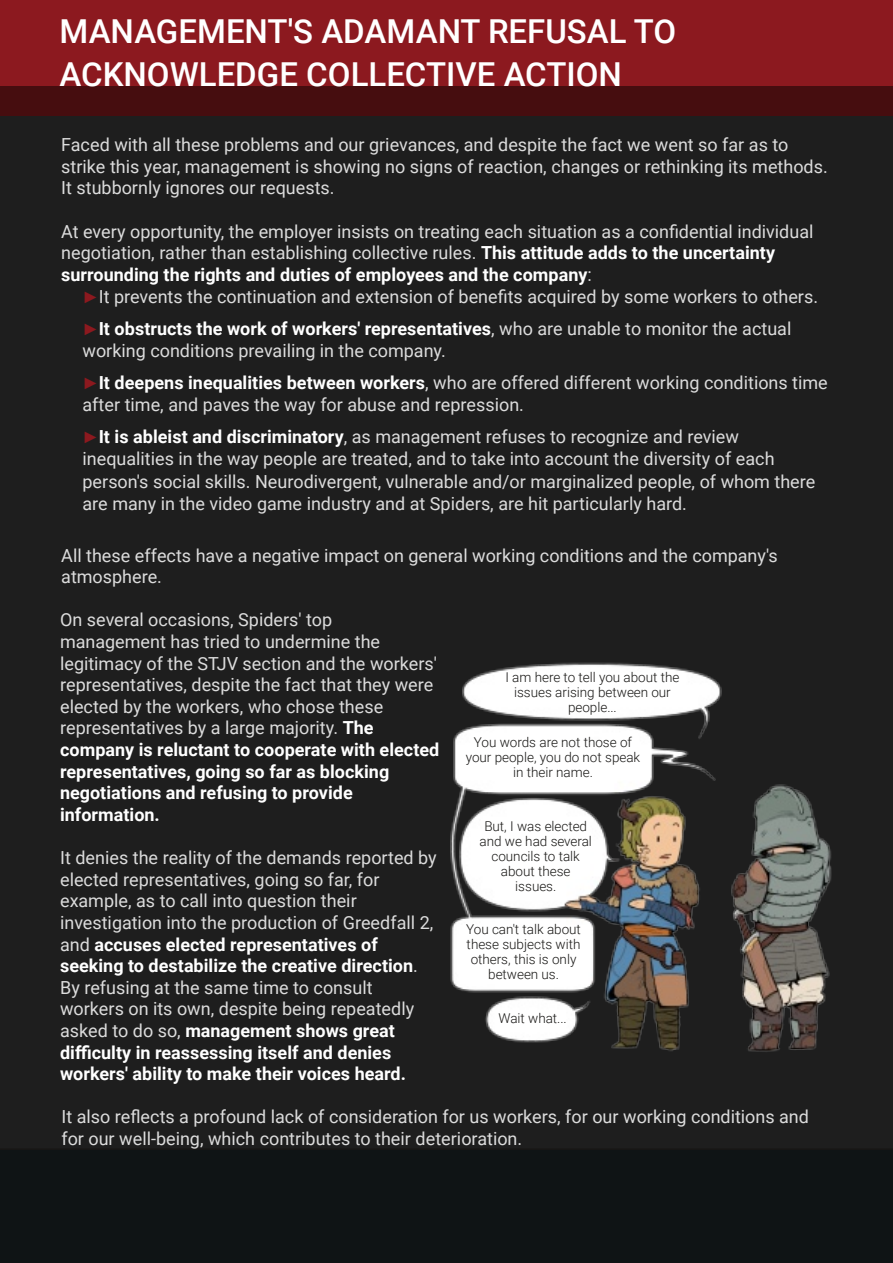
<style>
.page{position:relative;width:893px;height:1263px;background:#fff}
.page>*{position:absolute;margin:0;border:0;box-sizing:border-box;transform-origin:0 0}
.t1{font:500 33px/43.2px "Roboto";color:#fff}
.t2{font:18px/21.6px "Roboto";color:#dcdcdc}
.t3{font:300 13.5px/15px "Roboto";letter-spacing:-.005em;color:#181715;text-align:center}
.s1{font-weight:700;color:#fff}
.s2{font-family:"Arial";font-weight:700;font-size:16.5px;color:#8c191f}
</style>
<div class="page">
<div style="left:0;top:116px;width:893px;height:1032px;background:#1e1e1e"></div>
<div style="left:0;top:0;width:893px;height:116px;background:#8c191f"></div>
<div style="left:0;top:1148px;width:893px;height:115px;background:#0f1415"></div>
<div style="left:0;top:87px;width:893px;height:29px;background:#460d0f"></div>
<img style="left:447px;top:660px;width:399px;height:399px">
<h1 class="t1" style="left:59px;top:10px;width:618px">MANAGEMENT'S ADAMANT REFUSAL TO<br>ACKNOWLEDGE COLLECTIVE ACTION</h1>
<p class="t2" style="left:61px;top:134px;width:768px">Faced with all these problems and our grievances, and despite the fact we went so far as to strike this year, management is showing no signs of reaction, changes or rethinking its methods.<br>It stubbornly ignores our requests.</p>
<p class="t2" style="left:61px;top:221px;width:754px">At every opportunity, the employer insists on treating each situation as a confidential individual negotiation, rather than establishing collective rules. <span class="s1">This attitude adds to the uncertainty surrounding the rights and duties of employees and the company</span>:</p>
<p class="t2" style="left:82px;top:281px;width:737px;line-height:31.5px"><span class="s2">►</span>It prevents the continuation and extension of benefits acquired by some workers to others. <span class="s2">►</span><span class="s1">It obstructs the work of workers' representatives</span>, who are unable to monitor the actual</p>
<p class="t2" style="left:82px;top:335px;width:747px;line-height:31.5px">working conditions prevailing in the company.<br><span class="s2">►</span><span class="s1">It deepens inequalities between workers</span>, who are offered different working conditions time</p>
<p class="t2" style="left:82px;top:389px;width:658px;line-height:31.5px">after time, and paves the way for abuse and repression.<br><span class="s2">►</span><span class="s1">It is ableist and discriminatory</span>, as management refuses to recognize and review</p>
<p class="t2" style="left:83px;top:448px;width:734px;line-height:22.5px">inequalities in the way people are treated, and to take into account the diversity of each person's social skills. Neurodivergent, vulnerable and/or marginalized people, of whom there are many in the video game industry and at Spiders, are hit particularly hard.</p>
<p class="t2" style="left:61px;top:545px;width:718px">All these effects have a negative impact on general working conditions and the company's atmosphere.</p>
<p class="t2" style="left:60px;top:609px;width:381px">On several occasions, Spiders' top management has tried to undermine the legitimacy of the STJV section and the workers' representatives, despite the fact that they were elected by the workers, who chose these representatives by a large majority. <span class="s1">The company is reluctant to cooperate with elected representatives, going so far as blocking negotiations and refusing to provide information.</span></p>
<p class="t2" style="left:60px;top:847px;width:378px">It denies the reality of the demands reported by elected representatives, going so far, for example, as to call into question their investigation into the production of Greedfall 2, and <span class="s1">accuses elected representatives of seeking to destabilize the creative direction</span>.<br>By refusing at the same time to consult workers on its own, despite being repeatedly asked to do so, <span class="s1">management shows great difficulty in reassessing itself and denies workers' ability to make their voices heard.</span></p>
<p class="t2" style="left:61px;top:1106px;width:749px">It also reflects a profound lack of consideration for us workers, for our working conditions and for our well-being, which contributes to their deterioration.</p>
<p class="t3" style="left:505px;top:670px;width:176px">I am here to tell you about the issues arising between our people...</p>
<p class="t3" style="left:466px;top:735px;width:176px">You words are not those of your people, you do not speak in their name.</p>
<p class="t3" style="left:480px;top:818px;width:114px">But, I was elected and we had several councils to talk about these issues.</p>
<p class="t3" style="left:466px;top:921px;width:116px">You can't talk about these subjects with others, this is only between us.</p>
<p class="t3" style="left:498px;top:1011px;width:70px">Wait what...</p>
</div>
